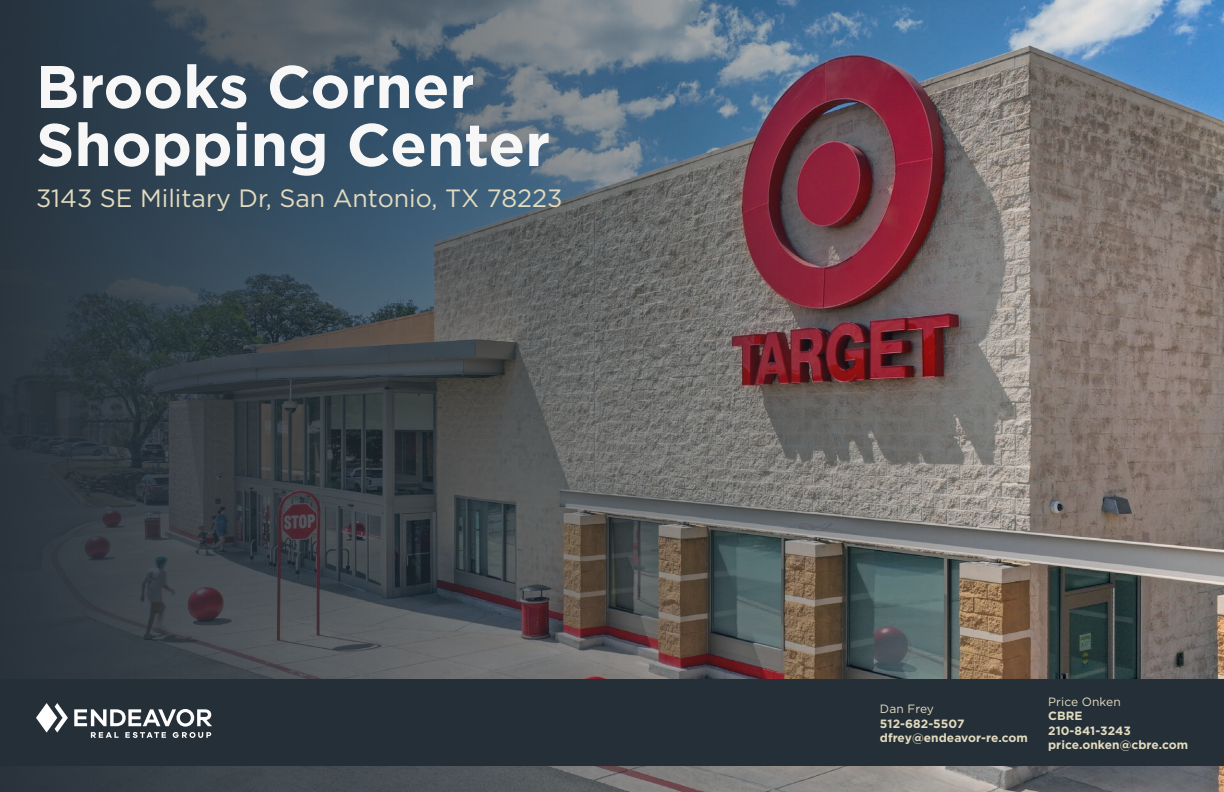
<style>
.page{position:relative;width:1224px;height:792px;background:#fff}
.page>*{position:absolute;margin:0;border:0;box-sizing:border-box;transform-origin:0 0}
.t1{font:700 60px/58px "Gotham";color:#f7f7f7}
.t2{font:25px "Gotham";color:#e2dbbf}
.t3{font:700 12px/14.4px "Gotham";letter-spacing:.005em;color:#e2dbbf}
.t4{font:12px "Gotham";letter-spacing:.005em;color:#e2dbbf}
</style>
<div class="page">
<img style="left:0;top:0;width:1224px;height:792px">
<div style="left:0;top:680px;width:1224px;height:86px;background:#252f38"></div>
<svg style="left:36px;top:703px;width:176px;height:35px"></svg>
<h1 class="t1" style="left:36px;top:57px;width:516px">Brooks Corner<br>Shopping Center</h1>
<h2 class="t2" style="left:36px;top:182px;width:528px">3143 SE Military Dr, San Antonio, TX 78223</h2>
<p class="t4" style="left:880px;top:701px;width:56px">Dan Frey</p>
<p class="t3" style="left:880px;top:716px;width:149px">512-682-5507 dfrey@endeavor-re.com</p>
<p class="t4" style="left:1048px;top:694px;width:74px">Price Onken</p>
<p class="t3" style="left:1048px;top:709px;width:142px">CBRE<br>210-841-3243 price.onken@cbre.com</p>
</div>
